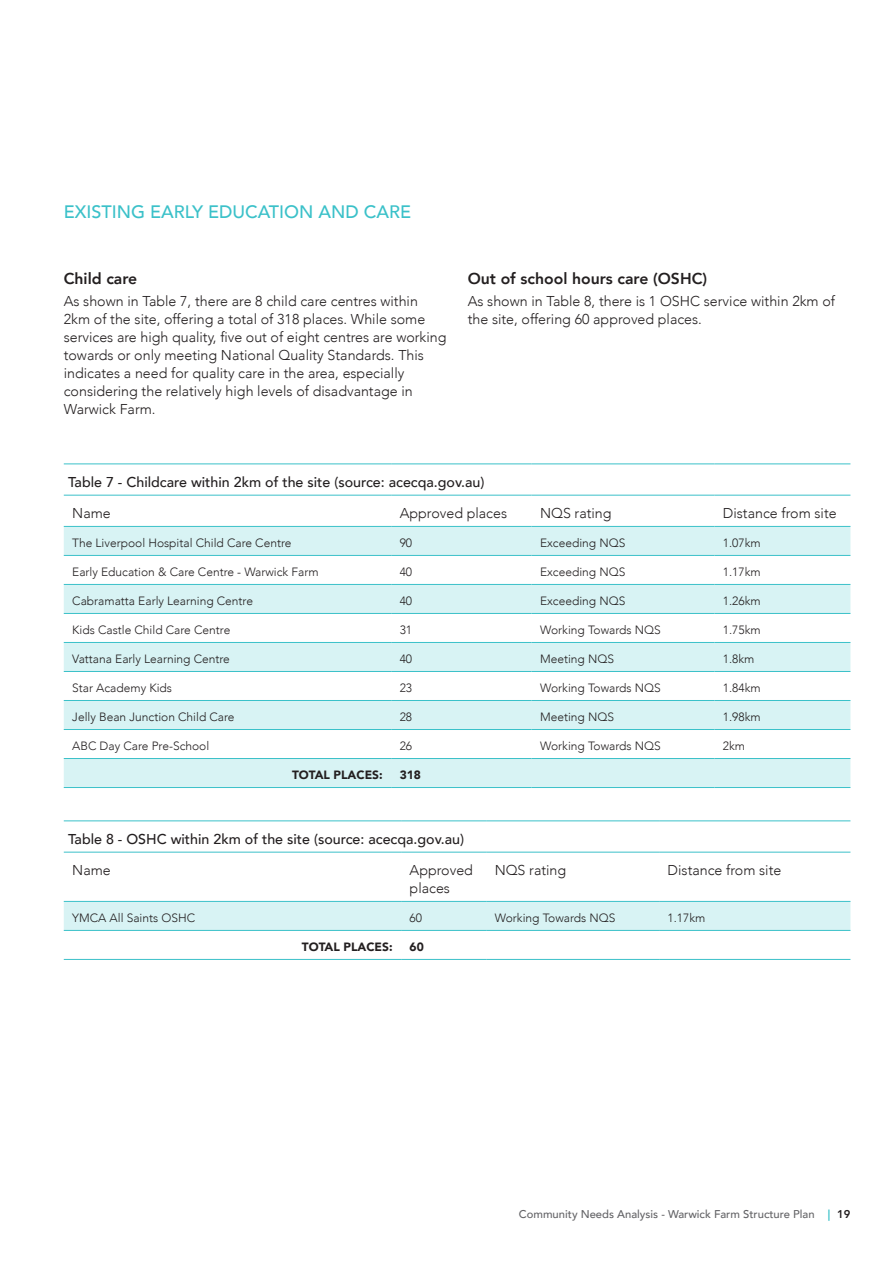
<style>
.page{position:relative;width:893px;height:1263px;background:#fff}
.page>*{position:absolute;margin:0;border:0;box-sizing:border-box;transform-origin:0 0}
.Heading_2{font:500 18px "Avenir";color:#3bc1c9}
.Heading_3{font:800 15.75px "Avenir";color:#231f20}
.Body_Copy{font:300 14.25px/18px "Avenir";color:#231f20}
.Table_Graph_Map_Titl{font:500 14.25px "Avenir";color:#231f20}
.Table_Graph_Map_Key{font:300 12px "Avenir";color:#231f20}
.Table_Graph_Map_Key-2{font:900 12px "Avenir";color:#231f20}
.t1{font:500 11.25px "Avenir";color:#636366}
.s1{font-weight:800;color:#3bc1c9}
.s2{font-weight:800;color:#231f20}
</style>
<div class="page">
<svg style="left:64px;top:527px;width:786px;height:260px;fill:#d8f3f4"></svg>
<hr style="left:64px;top:526px;width:327px;height:1px;background:#3bc1c9">
<hr style="left:391px;top:526px;width:140px;height:1px;background:#3bc1c9">
<hr style="left:531px;top:526px;width:183px;height:1px;background:#3bc1c9">
<hr style="left:714px;top:526px;width:136px;height:1px;background:#3bc1c9">
<hr style="left:64px;top:555px;width:327px;height:1px;background:#3bc1c9">
<hr style="left:391px;top:555px;width:140px;height:1px;background:#3bc1c9">
<hr style="left:531px;top:555px;width:183px;height:1px;background:#3bc1c9">
<hr style="left:714px;top:555px;width:136px;height:1px;background:#3bc1c9">
<hr style="left:64px;top:584px;width:327px;height:1px;background:#3bc1c9">
<hr style="left:391px;top:584px;width:140px;height:1px;background:#3bc1c9">
<hr style="left:531px;top:584px;width:183px;height:1px;background:#3bc1c9">
<hr style="left:714px;top:584px;width:136px;height:1px;background:#3bc1c9">
<hr style="left:64px;top:613px;width:327px;height:1px;background:#3bc1c9">
<hr style="left:391px;top:613px;width:140px;height:1px;background:#3bc1c9">
<hr style="left:531px;top:613px;width:183px;height:1px;background:#3bc1c9">
<hr style="left:714px;top:613px;width:136px;height:1px;background:#3bc1c9">
<hr style="left:64px;top:642px;width:327px;height:1px;background:#3bc1c9">
<hr style="left:391px;top:642px;width:140px;height:1px;background:#3bc1c9">
<hr style="left:531px;top:642px;width:183px;height:1px;background:#3bc1c9">
<hr style="left:714px;top:642px;width:136px;height:1px;background:#3bc1c9">
<hr style="left:64px;top:671px;width:327px;height:1px;background:#3bc1c9">
<hr style="left:391px;top:671px;width:140px;height:1px;background:#3bc1c9">
<hr style="left:531px;top:671px;width:183px;height:1px;background:#3bc1c9">
<hr style="left:714px;top:671px;width:136px;height:1px;background:#3bc1c9">
<hr style="left:64px;top:700px;width:327px;height:1px;background:#3bc1c9">
<hr style="left:391px;top:700px;width:140px;height:1px;background:#3bc1c9">
<hr style="left:531px;top:700px;width:183px;height:1px;background:#3bc1c9">
<hr style="left:714px;top:700px;width:136px;height:1px;background:#3bc1c9">
<hr style="left:64px;top:729px;width:327px;height:1px;background:#3bc1c9">
<hr style="left:391px;top:729px;width:140px;height:1px;background:#3bc1c9">
<hr style="left:531px;top:729px;width:183px;height:1px;background:#3bc1c9">
<hr style="left:714px;top:729px;width:136px;height:1px;background:#3bc1c9">
<hr style="left:64px;top:758px;width:327px;height:1px;background:#3bc1c9">
<hr style="left:391px;top:758px;width:140px;height:1px;background:#3bc1c9">
<hr style="left:531px;top:758px;width:183px;height:1px;background:#3bc1c9">
<hr style="left:714px;top:758px;width:136px;height:1px;background:#3bc1c9">
<hr style="left:64px;top:787px;width:327px;height:1px;background:#3bc1c9">
<hr style="left:391px;top:787px;width:140px;height:1px;background:#3bc1c9">
<hr style="left:531px;top:787px;width:183px;height:1px;background:#3bc1c9">
<hr style="left:714px;top:787px;width:136px;height:1px;background:#3bc1c9">
<hr style="left:64px;top:463px;width:327px;height:1px;background:#3bc1c9">
<hr style="left:391px;top:463px;width:140px;height:1px;background:#3bc1c9">
<hr style="left:531px;top:463px;width:183px;height:1px;background:#3bc1c9">
<hr style="left:714px;top:463px;width:136px;height:1px;background:#3bc1c9">
<hr style="left:64px;top:495px;width:327px;height:1px;background:#3bc1c9">
<hr style="left:391px;top:495px;width:140px;height:1px;background:#3bc1c9">
<hr style="left:531px;top:495px;width:183px;height:1px;background:#3bc1c9">
<hr style="left:714px;top:495px;width:136px;height:1px;background:#3bc1c9">
<svg style="left:64px;top:900px;width:786px;height:59px"></svg>
<div style="left:64px;top:902px;width:786px;height:28px;background:#d8f3f4"></div>
<hr style="left:64px;top:901px;width:337px;height:1px;background:#3bc1c9">
<hr style="left:401px;top:901px;width:85px;height:1px;background:#3bc1c9">
<hr style="left:486px;top:901px;width:173px;height:1px;background:#3bc1c9">
<hr style="left:659px;top:901px;width:191px;height:1px;background:#3bc1c9">
<hr style="left:64px;top:930px;width:337px;height:1px;background:#3bc1c9">
<hr style="left:401px;top:930px;width:85px;height:1px;background:#3bc1c9">
<hr style="left:486px;top:930px;width:173px;height:1px;background:#3bc1c9">
<hr style="left:659px;top:930px;width:191px;height:1px;background:#3bc1c9">
<hr style="left:64px;top:959px;width:337px;height:1px;background:#3bc1c9">
<hr style="left:401px;top:959px;width:85px;height:1px;background:#3bc1c9">
<hr style="left:486px;top:959px;width:173px;height:1px;background:#3bc1c9">
<hr style="left:659px;top:959px;width:191px;height:1px;background:#3bc1c9">
<hr style="left:64px;top:820px;width:337px;height:1px;background:#3bc1c9">
<hr style="left:401px;top:820px;width:85px;height:1px;background:#3bc1c9">
<hr style="left:486px;top:820px;width:173px;height:1px;background:#3bc1c9">
<hr style="left:659px;top:820px;width:191px;height:1px;background:#3bc1c9">
<hr style="left:64px;top:852px;width:337px;height:1px;background:#3bc1c9">
<hr style="left:401px;top:852px;width:85px;height:1px;background:#3bc1c9">
<hr style="left:486px;top:852px;width:173px;height:1px;background:#3bc1c9">
<hr style="left:659px;top:852px;width:191px;height:1px;background:#3bc1c9">
<p class="Heading_2" style="left:64px;top:196px;width:349px">EXISTING EARLY EDUCATION AND CARE</p>
<p class="Heading_3" style="left:64px;top:266px;width:75px">Child care</p>
<p class="Body_Copy" style="left:64px;top:293px;width:384px">As shown in Table 7, there are 8 child care centres within 2km of the site, offering a total of 318 places. While some services are high quality, five out of eight centres are working towards or only meeting National Quality Standards. This indicates a need for quality care in the area, especially considering the relatively high levels of disadvantage in Warwick Farm.</p>
<p class="Heading_3" style="left:468px;top:266px;width:241px">Out of school hours care (OSHC)</p>
<p class="Body_Copy" style="left:468px;top:293px;width:369px">As shown in Table 8, there is 1 OSHC service within 2km of the site, offering 60 approved places.</p>
<p class="Table_Graph_Map_Titl" style="left:68px;top:469px;width:418px">Table 7 - Childcare within 2km of the site (source: acecqa.gov.au)</p>
<p class="Body_Copy" style="left:72px;top:504px;width:40px">Name</p>
<p class="Body_Copy" style="left:400px;top:504px;width:109px">Approved places</p>
<p class="Body_Copy" style="left:540px;top:504px;width:73px">NQS rating</p>
<p class="Body_Copy" style="left:723px;top:504px;width:115px">Distance from site</p>
<p class="Table_Graph_Map_Key" style="left:72px;top:536px;width:221px">The Liverpool Hospital Child Care Centre</p>
<p class="Table_Graph_Map_Key" style="left:400px;top:536px;width:14px">90</p>
<p class="Table_Graph_Map_Key" style="left:540px;top:536px;width:87px">Exceeding NQS</p>
<p class="Table_Graph_Map_Key" style="left:723px;top:536px;width:39px">1.07km</p>
<p class="Table_Graph_Map_Key" style="left:72px;top:565px;width:248px">Early Education &amp; Care Centre - Warwick Farm</p>
<p class="Table_Graph_Map_Key" style="left:400px;top:565px;width:14px">40</p>
<p class="Table_Graph_Map_Key" style="left:540px;top:565px;width:87px">Exceeding NQS</p>
<p class="Table_Graph_Map_Key" style="left:723px;top:565px;width:39px">1.17km</p>
<p class="Table_Graph_Map_Key" style="left:72px;top:594px;width:182px">Cabramatta Early Learning Centre</p>
<p class="Table_Graph_Map_Key" style="left:400px;top:594px;width:14px">40</p>
<p class="Table_Graph_Map_Key" style="left:540px;top:594px;width:87px">Exceeding NQS</p>
<p class="Table_Graph_Map_Key" style="left:723px;top:594px;width:39px">1.26km</p>
<p class="Table_Graph_Map_Key" style="left:72px;top:623px;width:160px">Kids Castle Child Care Centre</p>
<p class="Table_Graph_Map_Key" style="left:400px;top:623px;width:14px">31</p>
<p class="Table_Graph_Map_Key" style="left:540px;top:623px;width:122px">Working Towards NQS</p>
<p class="Table_Graph_Map_Key" style="left:723px;top:623px;width:39px">1.75km</p>
<p class="Table_Graph_Map_Key" style="left:72px;top:652px;width:159px">Vattana Early Learning Centre</p>
<p class="Table_Graph_Map_Key" style="left:400px;top:652px;width:14px">40</p>
<p class="Table_Graph_Map_Key" style="left:540px;top:652px;width:76px">Meeting NQS</p>
<p class="Table_Graph_Map_Key" style="left:723px;top:652px;width:33px">1.8km</p>
<p class="Table_Graph_Map_Key" style="left:72px;top:681px;width:101px">Star Academy Kids</p>
<p class="Table_Graph_Map_Key" style="left:400px;top:681px;width:14px">23</p>
<p class="Table_Graph_Map_Key" style="left:540px;top:681px;width:122px">Working Towards NQS</p>
<p class="Table_Graph_Map_Key" style="left:723px;top:681px;width:39px">1.84km</p>
<p class="Table_Graph_Map_Key" style="left:72px;top:710px;width:164px">Jelly Bean Junction Child Care</p>
<p class="Table_Graph_Map_Key" style="left:400px;top:710px;width:14px">28</p>
<p class="Table_Graph_Map_Key" style="left:540px;top:710px;width:76px">Meeting NQS</p>
<p class="Table_Graph_Map_Key" style="left:723px;top:710px;width:39px">1.98km</p>
<p class="Table_Graph_Map_Key" style="left:72px;top:739px;width:138px">ABC Day Care Pre-School</p>
<p class="Table_Graph_Map_Key" style="left:400px;top:739px;width:14px">26</p>
<p class="Table_Graph_Map_Key" style="left:540px;top:739px;width:122px">Working Towards NQS</p>
<p class="Table_Graph_Map_Key" style="left:723px;top:739px;width:24px">2km</p>
<p class="Table_Graph_Map_Key-2" style="left:292px;top:764px;width:92px">TOTAL PLACES:</p>
<p class="Table_Graph_Map_Key-2" style="left:400px;top:764px;width:23px">318</p>
<p class="Table_Graph_Map_Titl" style="left:68px;top:826px;width:398px">Table 8 - OSHC within 2km of the site (source: acecqa.gov.au)</p>
<p class="Body_Copy" style="left:72px;top:861px;width:40px">Name</p>
<p class="Body_Copy" style="left:410px;top:861px;width:65px">Approved places</p>
<p class="Body_Copy" style="left:495px;top:861px;width:73px">NQS rating</p>
<p class="Body_Copy" style="left:668px;top:861px;width:115px">Distance from site</p>
<p class="Table_Graph_Map_Key" style="left:72px;top:911px;width:124px">YMCA All Saints OSHC</p>
<p class="Table_Graph_Map_Key" style="left:410px;top:911px;width:14px">60</p>
<p class="Table_Graph_Map_Key" style="left:495px;top:911px;width:122px">Working Towards NQS</p>
<p class="Table_Graph_Map_Key" style="left:668px;top:911px;width:39px">1.17km</p>
<p class="Table_Graph_Map_Key-2" style="left:302px;top:936px;width:92px">TOTAL PLACES:</p>
<p class="Table_Graph_Map_Key-2" style="left:410px;top:936px;width:16px">60</p>
<p class="t1" style="left:519px;top:1204px;width:333px">Community Needs Analysis - Warwick Farm Structure Plan <span class="s1">|</span> <span class="s2">19</span></p>
</div>
